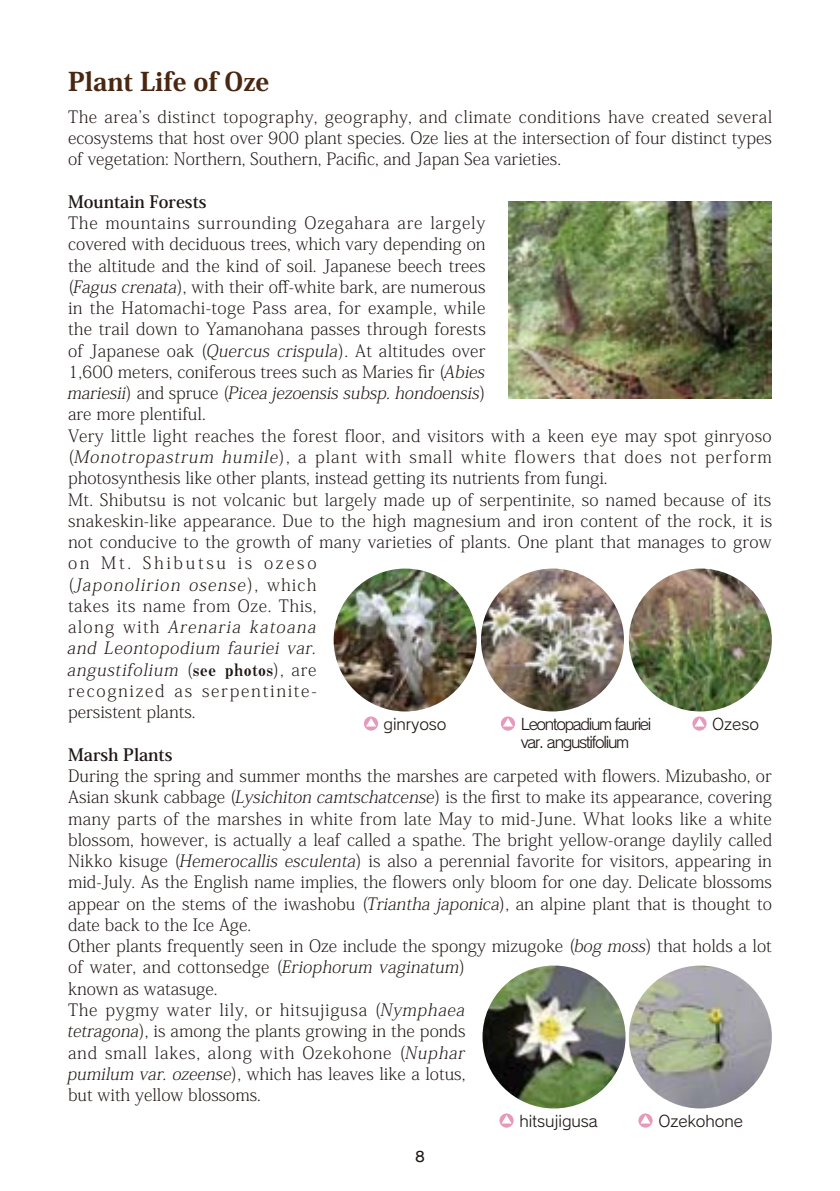
<style>
.page{position:relative;width:840px;height:1191px;background:#fff}
.page>*{position:absolute;margin:0;border:0;box-sizing:border-box;transform-origin:0 0}
.t1{font:25.6px "Koz Min Pr 6 N Heavy 90 msp RKSJ H";color:#4a2710}
.t2{font:17px/21.2px "Koz Min Pr 6 N Extra Light 90 msp RKSJ H";letter-spacing:.005em;color:#201715}
.t3{font:17px "Koz Min Pr 6 N Bold 90 msp RKSJ H";color:#201715}
.t4{font:15.6px/18.4px "Rodin Pro M 90 msp RKSJ H";letter-spacing:-.08em;color:#201715}
.t5{font:15.6px "Rodin Pro M 90 msp RKSJ H";color:#201715}
.t6{font:14.2px "Rodin Pro DB 90 msp RKSJ H";color:#201715}
.s1{font-style:italic}
.s2{font-family:"Midashi Min Pr 6 MA31 90 msp RKSJ H"}
</style>
<div class="page">
<img style="left:508px;top:201px;width:263px;height:198px">
<img style="left:333px;top:568px;width:143px;height:143px;border-radius:50%">
<img style="left:628px;top:965px;width:143px;height:143px;border-radius:50%">
<img style="left:628px;top:568px;width:143px;height:143px;border-radius:50%">
<img style="left:482px;top:965px;width:143px;height:143px;border-radius:50%">
<img style="left:480px;top:568px;width:143px;height:143px;border-radius:50%">
<svg style="left:364px;top:716px;width:14px;height:14px"></svg>
<svg style="left:366px;top:718px;width:10px;height:8px"></svg>
<svg style="left:638px;top:1113px;width:14px;height:14px"></svg>
<svg style="left:640px;top:1115px;width:10px;height:8px"></svg>
<svg style="left:692px;top:716px;width:14px;height:14px"></svg>
<svg style="left:694px;top:718px;width:10px;height:8px"></svg>
<svg style="left:499px;top:1113px;width:14px;height:14px"></svg>
<svg style="left:501px;top:1115px;width:10px;height:8px"></svg>
<svg style="left:500px;top:716px;width:14px;height:14px"></svg>
<svg style="left:502px;top:718px;width:11px;height:8px"></svg>
<h1 class="t1" style="left:68px;top:71px;width:203px">Plant Life of Oze</h1>
<p class="t2" style="left:68px;top:108px;width:705px;text-align:justify">The areaʼs distinct topography, geography, and climate conditions have created several ecosystems that host over 900 plant species. Oze lies at the intersection of four distinct types of vegetation: Northern, Southern, Pacific, and Japan Sea varieties.</p>
<p class="t3" style="left:68px;top:195px;width:140px">Mountain Forests</p>
<p class="t2" style="left:67px;top:214px;width:706px">The mountains surrounding Ozegahara are largely<br>covered with deciduous trees, which vary depending on<br>the altitude and the kind of soil. Japanese beech trees<br>(<span class="s1">Fagus crenata</span>), with their off-white bark, are numerous<br>in the Hatomachi-toge Pass area, for example, while<br>the trail down to Yamanohana passes through forests<br>of Japanese oak (<span class="s1">Quercus crispula</span>). At altitudes over<br>1,600 meters, coniferous trees such as Maries fir (<span class="s1">Abies<br>mariesii</span>) a n d s p r u c e (<span class="s1">Picea jezoensis subsp. hondoensis</span>)<br>are more plentiful.<br>Very little light reaches the forest floor, and visitors with a keen eye may spot ginryoso (<span class="s1">Monotropastrum humile</span>), a plant with small white flowers that does not perform photosynthesis like other plants, instead getting its nutrients from fungi.<br>Mt. Shibutsu is not volcanic but largely made up of serpentinite, so named because of its snakeskin-like appearance. Due to the high magnesium and iron content of the rock, it is not conducive to the growth of many varieties of plants. One plant that manages to grow on Mt. Shibutsu is ozeso<br>(<span class="s1">Japonolirion osense</span>) , w h i c h<br>takes its name from Oze. This,<br>a l o n g w i t h <span class="s1">Arenaria katoana<br>and Leontopodium fauriei var.<br>angustifolium</span> (<span class="s2">see photos</span>), are<br>recognized as serpentinite-<br>persistent plants.</p>
<p class="t3" style="left:68px;top:748px;width:106px">Marsh Plants</p>
<p class="t2" style="left:67px;top:767px;width:706px">During the spring and summer months the marshes are carpeted with flowers. Mizubasho, or Asian skunk cabbage (<span class="s1">Lysichiton camtschatcense</span>) is the first to make its appearance, covering many parts of the marshes in white from late May to mid-June. What looks like a white blossom, however, is actually a leaf called a spathe. The bright yellow-orange daylily called Nikko kisuge (<span class="s1">Hemerocallis esculenta</span>) is also a perennial favorite for visitors, appearing in mid-July. As the English name implies, the flowers only bloom for one day. Delicate blossoms appear on the stems of the iwashobu (<span class="s1">Triantha japonica</span>), an alpine plant that is thought to date back to the Ice Age.<br>Other plants frequently seen in Oze include the spongy mizugoke (<span class="s1">bog moss</span>) that holds a lot of water, and cottonsedge (<span class="s1">Eriophorum vaginatum</span>)<br>known as watasuge.<br>The pygmy water lily, or hitsujigusa (<span class="s1">Nymphaea<br>tetragona</span>), is among the plants growing in the ponds<br>and small lakes, along with Ozekohone (<span class="s1">Nuphar<br>pumilum var. ozeense</span>), which has leaves like a lotus,<br>but with yellow blossoms.</p>
<p class="t4" style="left:520px;top:716px;width:132px">Leontopadium fauriei var. angustifolium</p>
<p class="t4" style="left:711px;top:716px;width:48px">Ozeso</p>
<p class="t5" style="left:383px;top:718px;width:64px">ginryoso</p>
<p class="t6" style="left:415px;top:1151px;width:11px">8</p>
<p class="t5" style="left:519px;top:1115px;width:80px">hitsujigusa</p>
<p class="t5" style="left:658px;top:1115px;width:86px">Ozekohone</p>
</div>
